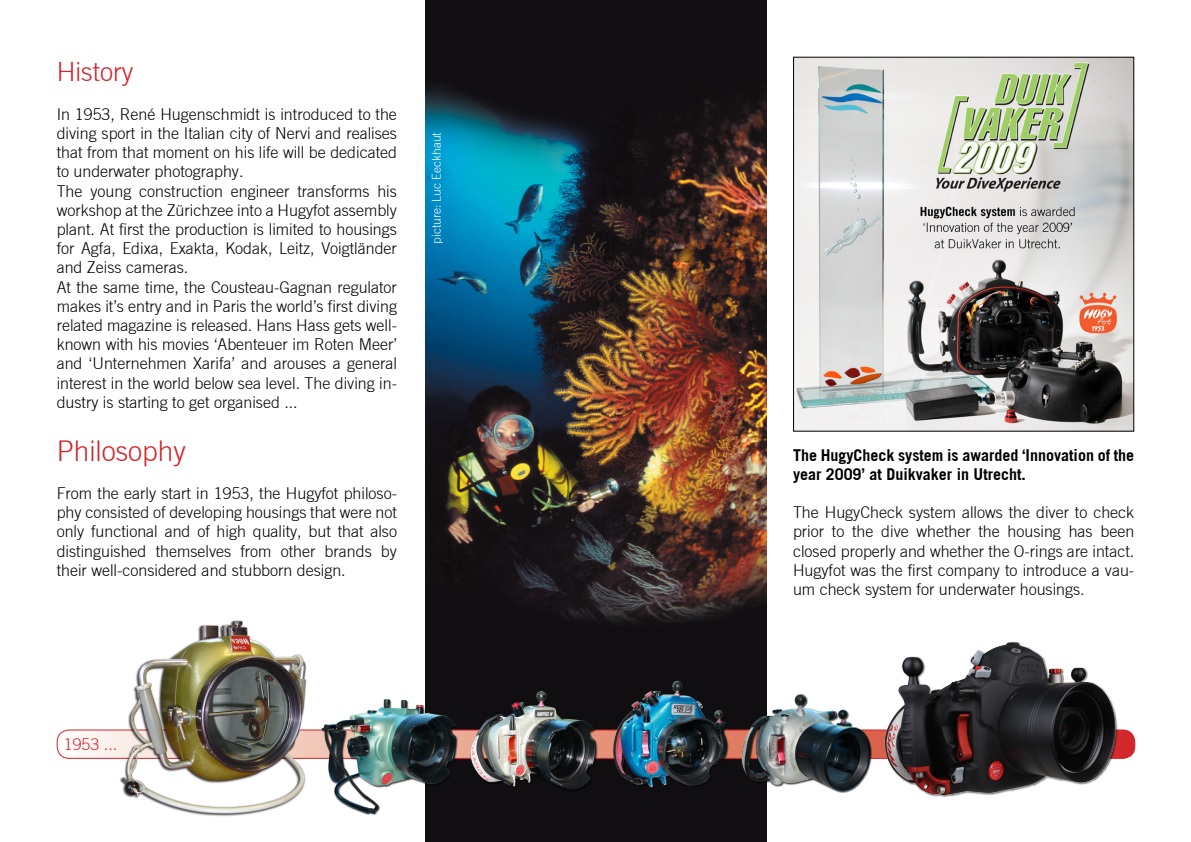
<style>
.page{position:relative;width:1191px;height:842px;background:#fff}
.page>*{position:absolute;margin:0;border:0;box-sizing:border-box;transform-origin:0 0}
.t1{font:300 28px "Trade Gothic";color:#d2232a}
.t2{font:300 26px "Trade Gothic";color:#d2232a}
.t3{font:300 16px/19.2px "Trade Gothic";color:#000;text-align:justify}
.t4{font:700 16px/19.2px "Trade Gothic";color:#000}
.t5{font:300 16px "Trade Gothic";color:#d2232a}
.t6{font:300 12px "Trade Gothic";color:#fff}
</style>
<div class="page">
<img style="left:426px;top:0;width:340px;height:842px">
<svg style="left:57px;top:730px;width:1077px;height:28px"></svg>
<img style="left:114px;top:620px;width:199px;height:196px">
<img style="left:610px;top:678px;width:121px;height:113px">
<img style="left:738px;top:690px;width:135px;height:104px">
<img style="left:467px;top:689px;width:131px;height:104px">
<img style="left:318px;top:697px;width:141px;height:118px">
<img style="left:795px;top:59px;width:337px;height:371px">
<div style="left:793px;top:57px;width:341px;height:375px;border:1px solid #000"></div>
<img style="left:880px;top:642px;width:243px;height:155px">
<h2 class="t2" style="left:57px;top:57px;width:78px">History</h2>
<p class="t3" style="left:57px;top:104px;width:342px;text-align:left">In 1953, René Hugenschmidt is introduced to the diving sport in the Italian city of Nervi and realises that from that moment on his life will be dedicated to underwater photography.<br>The young construction engineer transforms his workshop at the Zürichzee into a Hugyfot assembly plant. At first the production is limited to housings for Agfa, Edixa, Exakta, Kodak, Leitz, Voigtländer and Zeiss cameras.<br>At the same time, the Cousteau-Gagnan regulator makes it’s entry and in Paris the world’s first diving related magazine is released. Hans Hass gets well&shy;known with his movies ‘Abenteuer im Roten Meer’ and ‘Unternehmen Xarifa’ and arouses a general interest in the world below sea level. The diving in&shy;dustry is starting to get organised ...</p>
<h1 class="t1" style="left:57px;top:434px;width:131px">Philosophy</h1>
<p class="t3" style="left:57px;top:483px;width:342px">From the early start in 1953, the Hugyfot philoso&shy;phy consisted of developing housings that were not only functional and of high quality, but that also distinguished themselves from other brands by their well-considered and stubborn design.</p>
<p class="t6" style="left:429px;top:244px;width:113px;rotate:-90deg">picture: Luc Eeckhaut</p>
<p class="t5" style="left:64px;top:735px;width:55px">1953 ...</p>
<p class="t4" style="left:793px;top:445px;width:343px">The HugyCheck system is awarded ‘Innovation of the year 2009’ at Duikvaker in Utrecht.</p>
<p class="t3" style="left:793px;top:503px;width:343px">The HugyCheck system allows the diver to check prior to the dive whether the housing has been closed properly and whether the O-rings are intact.<br>Hugyfot was the first company to introduce a vau&shy;um check system for underwater housings.</p>
</div>
